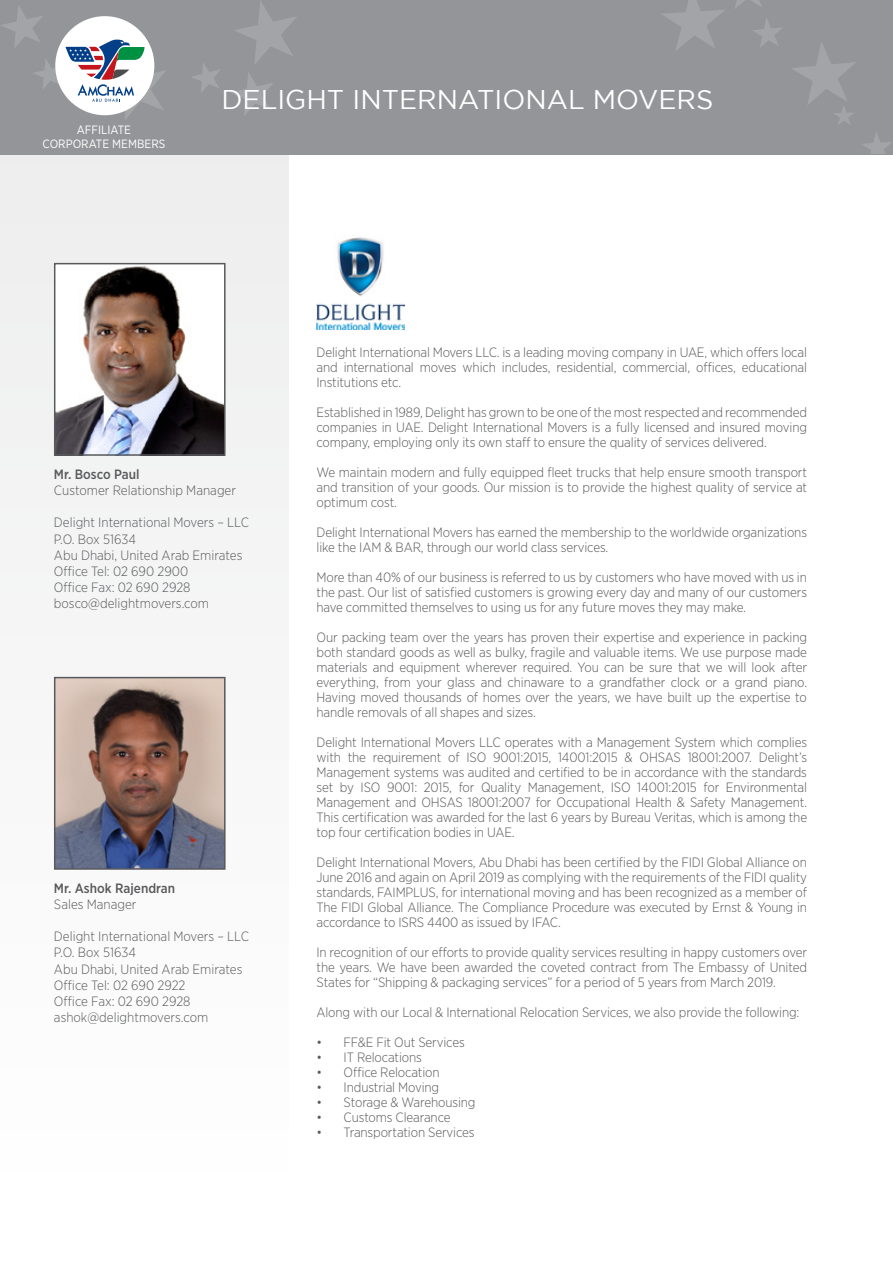
<style>
.page{position:relative;width:893px;height:1263px;background:#fff}
.page>*{position:absolute;margin:0;border:0;box-sizing:border-box;transform-origin:0 0}
.t1{font:27px "Gotham";color:#fff}
.t2{font:300 13.5px/15px "Gotham Narrow";letter-spacing:-.01em;color:#58595b;text-align:justify}
.t3{font:500 13.5px "Gotham Narrow";color:#58595b}
.t4{font:12px/14.4px "Gotham Narrow";color:#fff;text-align:center}
</style>
<div class="page">
<div style="left:0;top:154px;width:289px;height:1054px;background:#f6f6f6"></div>
<div style="left:0;top:0;width:893px;height:154px;background:#939598"></div>
<svg style="left:192px;top:63px;width:28px;height:30px"></svg>
<svg style="left:231px;top:73px;width:42px;height:42px"></svg>
<svg style="left:235px;top:1px;width:61px;height:63px"></svg>
<svg style="left:662px;top:0;width:120px;height:50px"></svg>
<svg style="left:792px;top:42px;width:100px;height:111px"></svg>
<svg style="left:1px;top:5px;width:165px;height:115px"></svg>
<img style="left:57px;top:680px;width:166px;height:187px">
<div style="left:54px;top:677px;width:172px;height:193px;border:2px solid #58595b"></div>
<img style="left:57px;top:266px;width:166px;height:187px">
<div style="left:54px;top:263px;width:172px;height:193px;border:2px solid #58595b"></div>
<img style="left:317px;top:237px;width:88px;height:92px">
<div style="left:0;top:1196px;width:893px;height:67px;background:#fff"></div>
<p class="t4" style="left:43px;top:122px;width:124px">AFFILIATE<br>CORPORATE MEMBERS</p>
<h1 class="t1" style="left:221px;top:84px;width:493px">DELIGHT INTERNATIONAL MOVERS</h1>
<p class="t3" style="left:54px;top:465px;width:87px">Mr. Bosco Paul</p>
<p class="t2" style="left:54px;top:482px;width:184px">Customer Relationship Manager</p>
<p class="t2" style="left:54px;top:514px;width:197px;line-height:16.2px;text-align:left">Delight International Movers – LLC<br>P.O. Box 51634<br>Abu Dhabi, United Arab Emirates<br>Office Tel: 02 690 2900<br>Office Fax: 02 690 2928 bosco@delightmovers.com</p>
<p class="t3" style="left:54px;top:879px;width:123px">Mr. Ashok Rajendran</p>
<p class="t2" style="left:54px;top:896px;width:84px">Sales Manager</p>
<p class="t2" style="left:54px;top:928px;width:197px;line-height:16.2px;text-align:left">Delight International Movers – LLC<br>P.O. Box 51634<br>Abu Dhabi, United Arab Emirates<br>Office Tel: 02 690 2922<br>Office Fax: 02 690 2928 ashok@delightmovers.com</p>
<p class="t2" style="left:316px;top:344px;width:492px">Delight International Movers LLC. is a leading moving company in UAE, which offers local and international moves which includes, residential, commercial, offices, educational Institutions etc.</p>
<p class="t2" style="left:316px;top:404px;width:492px">Established in 1989, Delight has grown to be one of the most respected and recommended companies in UAE. Delight International Movers is a fully licensed and insured moving company, employing only its own staff to ensure the quality of services delivered.</p>
<p class="t2" style="left:316px;top:464px;width:492px">We maintain modern and fully equipped fleet trucks that help ensure smooth transport and transition of your goods. Our mission is to provide the highest quality of service at optimum cost.</p>
<p class="t2" style="left:316px;top:524px;width:492px">Delight International Movers has earned the membership to the worldwide organizations like the IAM &amp; BAR, through our world class services.</p>
<p class="t2" style="left:316px;top:569px;width:492px">More than 40% of our business is referred to us by customers who have moved with us in the past. Our list of satisfied customers is growing every day and many of our customers have committed themselves to using us for any future moves they may make.</p>
<p class="t2" style="left:316px;top:629px;width:492px">Our packing team over the years has proven their expertise and experience in packing both standard goods as well as bulky, fragile and valuable items. We use purpose made materials and equipment wherever required. You can be sure that we will look after everything, from your glass and chinaware to a grandfather clock or a grand piano.<br>Having moved thousands of homes over the years, we have built up the expertise to handle removals of all shapes and sizes.</p>
<p class="t2" style="left:316px;top:734px;width:492px">Delight International Movers LLC operates with a Management System which complies with the requirement of ISO 9001:2015, 14001:2015 &amp; OHSAS 18001:2007. Delight’s Management systems was audited and certified to be in accordance with the standards set by ISO 9001: 2015, for Quality Management, ISO 14001:2015 for Environmental Management and OHSAS 18001:2007 for Occupational Health &amp; Safety Management.<br>This certification was awarded for the last 6 years by Bureau Veritas, which is among the top four certification bodies in UAE.</p>
<p class="t2" style="left:316px;top:854px;width:492px">Delight International Movers, Abu Dhabi has been certified by the FIDI Global Alliance on June 2016 and again on April 2019 as complying with the requirements of the FIDI quality standards, FAIMPLUS, for international moving and has been recognized as a member of The FIDI Global Alliance. The Compliance Procedure was executed by Ernst &amp; Young in accordance to ISRS 4400 as issued by IFAC.</p>
<p class="t2" style="left:316px;top:944px;width:492px">In recognition of our efforts to provide quality services resulting in happy customers over the years. We have been awarded the coveted contract from The Embassy of United States for “Shipping &amp; packaging services” for a period of 5 years from March 2019.</p>
<p class="t2" style="left:316px;top:1004px;width:485px">Along with our Local &amp; International Relocation Services, we also provide the following:</p>
<p class="t2" style="left:316px;top:1034px;width:150px">• FF&amp;E Fit Out Services</p>
<p class="t2" style="left:316px;top:1049px;width:107px">• IT Relocations</p>
<p class="t2" style="left:316px;top:1064px;width:125px">• Office Relocation</p>
<p class="t2" style="left:316px;top:1079px;width:124px">• Industrial Moving</p>
<p class="t2" style="left:316px;top:1094px;width:161px">• Storage &amp; Warehousing</p>
<p class="t2" style="left:316px;top:1109px;width:136px">• Customs Clearance</p>
<p class="t2" style="left:316px;top:1124px;width:160px">• Transportation Services</p>
</div>
